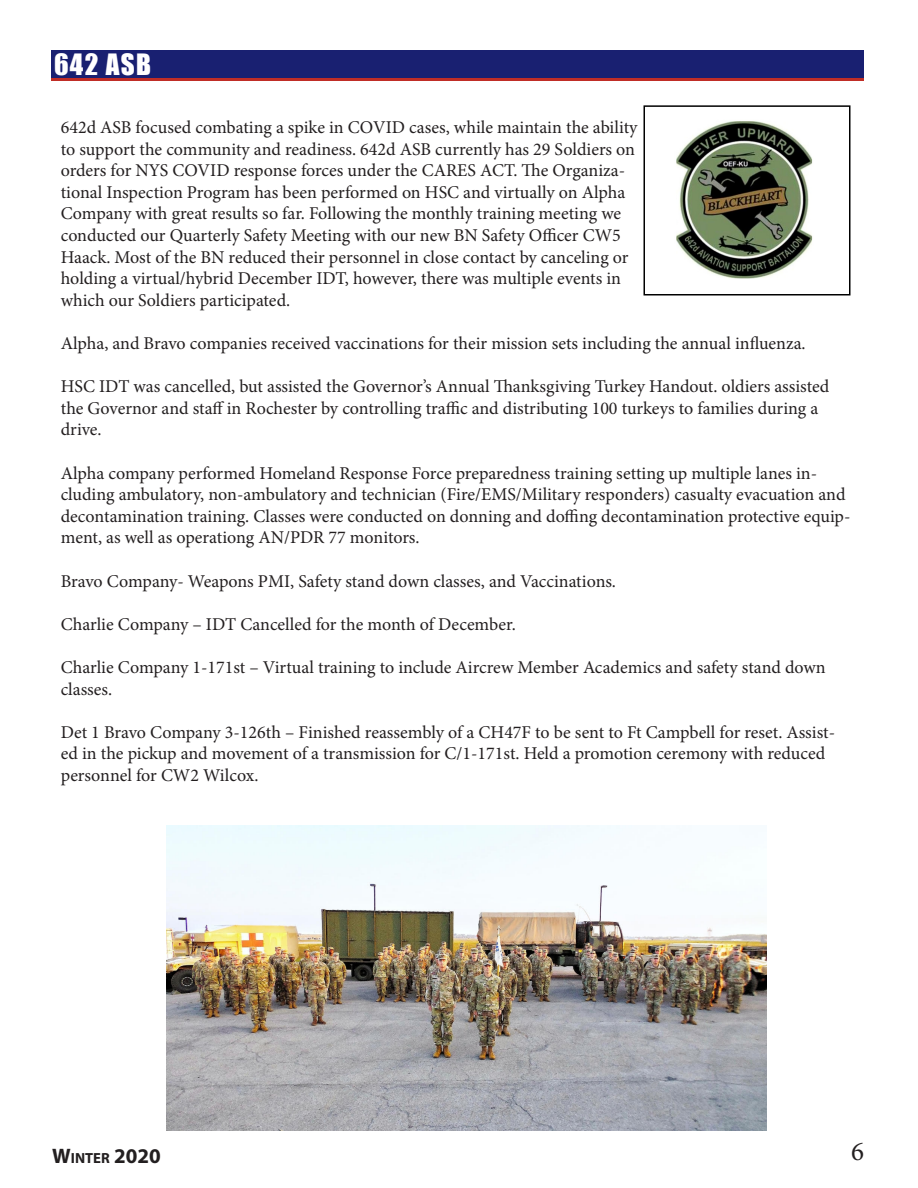
<style>
.page{position:relative;width:918px;height:1188px;background:#fff}
.page>*{position:absolute;margin:0;border:0;box-sizing:border-box;transform-origin:0 0}
.t1{font:27px "Impact";letter-spacing:.05em;color:#fff}
.t2{font:27px "Minion Pro";color:#231f20}
.t3{font:700 21px "Myriad Pro";color:#231f20}
.t4{font:18px/21.6px "Minion Pro";color:#231f20}
.s1{font-size:14.7px}
</style>
<div class="page">
<div style="left:51px;top:54px;width:813px;height:27px;background:#c02d26"></div>
<div style="left:51px;top:51px;width:813px;height:27px;background:#192071"></div>
<img style="left:676px;top:121px;width:137px;height:158px">
<div style="left:644px;top:105px;width:206px;height:191px;border:2px solid #000"></div>
<img style="left:166px;top:825px;width:600px;height:305px">
<p class="t1" style="left:54px;top:44px;width:99px">642 ASB</p>
<p class="t4" style="left:61px;top:117px;width:578px">642d ASB focused combating a spike in COVID cases, while maintain the ability to support the community and readiness. 642d ASB currently has 29 Soldiers on orders for NYS COVID response forces under the CARES ACT. The Organiza&shy;tional Inspection Program has been performed on HSC and virtually on Alpha Company with great results so far. Following the monthly training meeting we conducted our Quarterly Safety Meeting with our new BN Safety Officer CW5<br>Haack. Most of the BN reduced their personnel in close contact by canceling or holding a virtual/hybrid December IDT, however, there was multiple events in which our Soldiers participated.</p>
<p class="t4" style="left:61px;top:333px;width:746px">Alpha, and Bravo companies received vaccinations for their mission sets including the annual influenza.</p>
<p class="t4" style="left:61px;top:376px;width:770px">HSC IDT was cancelled, but assisted the Governor’s Annual Thanksgiving Turkey Handout. oldiers assisted the Governor and staff in Rochester by controlling traffic and distributing 100 turkeys to families during a drive.</p>
<p class="t4" style="left:61px;top:462px;width:791px">Alpha company performed Homeland Response Force preparedness training setting up multiple lanes in&shy;cluding ambulatory, non-ambulatory and technician (Fire/EMS/Military responders) casualty evacuation and decontamination training. Classes were conducted on donning and doffing decontamination protective equip&shy;ment, as well as operationg AN/PDR 77 monitors.</p>
<p class="t4" style="left:61px;top:570px;width:557px">Bravo Company- Weapons PMI, Safety stand down classes, and Vaccinations.</p>
<p class="t4" style="left:61px;top:613px;width:457px">Charlie Company – IDT Cancelled for the month of December.</p>
<p class="t4" style="left:61px;top:657px;width:766px">Charlie Company 1-171st – Virtual training to include Aircrew Member Academics and safety stand down classes.</p>
<p class="t4" style="left:61px;top:721px;width:776px">Det 1 Bravo Company 3-126th – Finished reassembly of a CH47F to be sent to Ft Campbell for reset. Assist&shy;ed in the pickup and movement of a transmission for C/1-171st. Held a promotion ceremony with reduced personnel for CW2 Wilcox.</p>
<p class="t3" style="left:52px;top:1142px;width:110px">W<span class="s1">INTER</span> 2020</p>
<h1 class="t2" style="left:851px;top:1134px;width:14px">6</h1>
</div>
